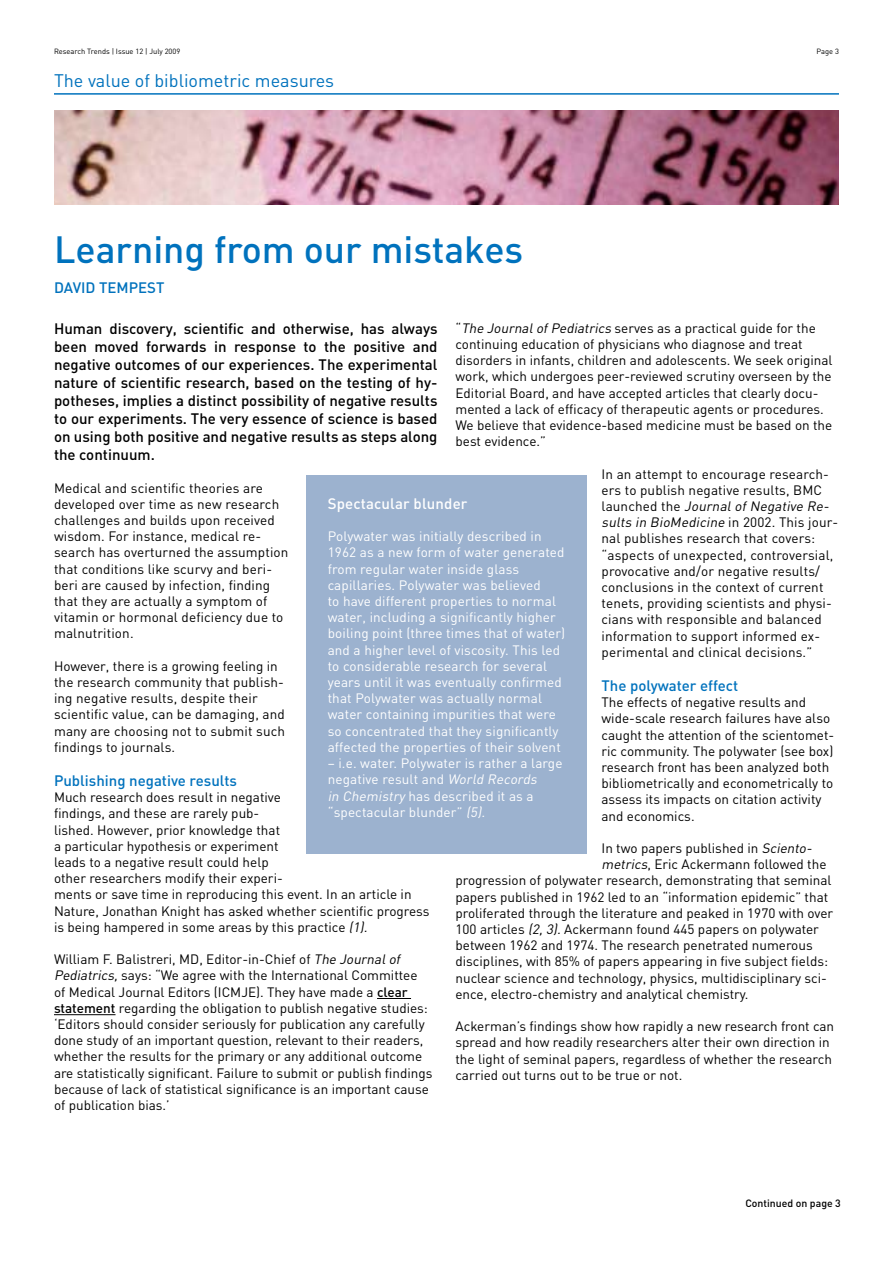
<style>
.page{position:relative;width:893px;height:1263px;background:#fff}
.page>*{position:absolute;margin:0;border:0;box-sizing:border-box;transform-origin:0 0}
.t1{font:500 37.5px "DIN";color:#0072bd}
.t2{font:18px "DIN";color:#0072bd}
.t3{font:500 15px/18px "DIN";color:#000;text-align:justify}
.t4{font:500 15px "DIN";color:#0072bd}
.t5{font:500 15px "DIN";letter-spacing:.01em;color:#fff}
.t6{font:13.5px/16.2px "DIN";color:#000}
.t7{font:13.5px/16.2px "DIN";letter-spacing:.01em;color:#fff}
.t8{font:500 10.5px "DIN";color:#000}
.t9{font:7.5px "DIN";color:#000}
.s1{font-style:italic}
.s2{font-weight:500}
</style>
<div class="page">
<hr style="left:54px;top:93px;width:785px;height:2px;background:#0072bd">
<img style="left:55px;top:110px;width:784px;height:95px">
<hr style="left:377px;top:998px;width:34px;height:1px;background:#000">
<hr style="left:54px;top:1014px;width:62px;height:1px;background:#000">
<div style="left:306px;top:475px;width:280px;height:379px;background:#9cb2cf"></div>
<p class="t9" style="left:54px;top:47px;width:128px">Research Trends | Issue 12 | July 2009</p>
<p class="t9" style="left:816px;top:47px;width:24px">Page 3</p>
<h2 class="t2" style="left:54px;top:69px;width:282px">The value of bibliometric measures</h2>
<h1 class="t1" style="left:54px;top:225px;width:471px">Learning from our mistakes</h1>
<p class="t4" style="left:54px;top:278px;width:112px">DAVID TEMPEST</p>
<p class="t3" style="left:54px;top:319px;width:385px">Human discovery, scientific and otherwise, has always been moved forwards in response to the positive and negative outcomes of our experiences. The experimental nature of scientific research, based on the testing of hy&shy;potheses, implies a distinct possibility of negative results to our experiments. The very essence of science is based on using both positive and negative results as steps along the continuum.</p>
<p class="t6" style="left:54px;top:479px;width:236px">Medical and scientific theories are developed over time as new research challenges and builds upon received wisdom. For instance, medical re&shy;search has overturned the assumption that conditions like scurvy and beri&shy;beri are caused by infection, finding that they are actually a symptom of vitamin or hormonal deficiency due to malnutrition.</p>
<p class="t6" style="left:54px;top:657px;width:233px">However, there is a growing feeling in the research community that publish&shy;ing negative results, despite their scientific value, can be damaging, and many are choosing not to submit such findings to journals.</p>
<p class="t4" style="left:54px;top:771px;width:185px">Publishing negative results</p>
<p class="t6" style="left:54px;top:789px;width:377px">Much research does result in negative<br>findings, and these are rarely pub-<br>lished. However, prior knowledge that<br>a particular hypothesis or experiment<br>leads to a negative result could help<br>other researchers modify their experi-<br>ments or save time in reproducing this event. In an article in Nature, Jonathan Knight has asked whether scientific progress is being hampered in some areas by this practice <span class="s1">(1).</span></p>
<p class="t6" style="left:54px;top:951px;width:380px">William F. Balistreri, MD, Editor-in-Chief of <span class="s1">The Journalof Pediatrics,</span>says: “We agree with the International Committee<br>of Medical Journal Editors (ICMJE). They have made a <span class="s2">clear statement</span> regarding the obligation to publish negative studies: ‘Editors should consider seriously for publication any carefully done study of an important question, relevant to their readers, whether the results for the primary or any additional outcome are statistically significant. Failure to submit or publish findings because of lack of statistical significance is an important cause of publication bias.’</p>
<p class="t6" style="left:455px;top:319px;width:379px">“<span class="s1">The JournalofPediatrics</span> serves as a practical guide for the continuing education of physicians who diagnose and treat disorders in infants, children and adolescents. We seek original work, which undergoes peer-reviewed scrutiny overseen by the Editorial Board, and have accepted articles that clearly docu&shy;mented a lack of efficacy of therapeutic agents or procedures.<br>We believe that evidence-based medicine must be based on the best evidence.”</p>
<p class="t6" style="left:601px;top:465px;width:238px">In an attempt to encourage research&shy;ers to publish negative results, BMC<br>la u n c h e d t h e <span class="s1">JournalofNegative Re&shy;sults in BioMedicine</span> i n 2 0 0 2 . T h i s j o u r&shy;nal publishes research that covers: “aspects of unexpected, controversial, provocative and/or negative results/ conclusions in the context of current tenets, providing scientists and physi&shy;cians with responsible and balanced information to support informed ex&shy;perimental and clinical decisions.”</p>
<p class="t4" style="left:601px;top:676px;width:138px">The polywater effect</p>
<p class="t6" style="left:601px;top:694px;width:234px">The effects of negative results and wide-scale research failures have also caught the attention of the scientomet&shy;ric community. The polywater (see box) research front has been analyzed both bibliometrically and econometrically to assess its impacts on citation activity and economics.</p>
<p class="t6" style="left:601px;top:840px;width:215px">In two papers published in <span class="s1">Sciento-</span></p>
<p class="t6" style="left:601px;top:856px;width:226px"><span class="s1">metrics</span>, Eric Ackermann followed the</p>
<p class="t6" style="left:455px;top:872px;width:378px">progression of polywater research, demonstrating that seminal</p>
<p class="t6" style="left:455px;top:888px;width:374px">papers published in 1962 led to an “information epidemic” that</p>
<p class="t6" style="left:455px;top:904px;width:379px">proliferated through the literature and peaked in 1970 with over</p>
<p class="t6" style="left:455px;top:921px;width:365px">100 articles <span class="s1">(2,3).</span>Ackermann found 445 papers on polywater</p>
<p class="t6" style="left:455px;top:937px;width:359px">between 1962 and 1974. The research penetrated numerous</p>
<p class="t6" style="left:455px;top:953px;width:374px">disciplines, with 85% of papers appearing in five subject fields:</p>
<p class="t6" style="left:455px;top:969px;width:373px">nuclear science and technology, physics, multidisciplinary sci-</p>
<p class="t6" style="left:455px;top:985px;width:295px">ence, electro-chemistry and analytical chemistry.</p>
<p class="t6" style="left:455px;top:1018px;width:380px">Ackerman’s findings show how rapidly a new research front can spread and how readily researchers alter their own direction in the light of seminal papers, regardless of whether the research carried out turns out to be true or not.</p>
<p class="t5" style="left:328px;top:494px;width:141px">Spectacular blunder</p>
<p class="t7" style="left:328px;top:528px;width:239px">Polywater was initially described in 1962 as a new form of water generated from regular water inside glass capillaries. Polywater was believed<br>to have different properties to normal water, including a significantly higher boiling point (three times that of water) and a higher level of viscosity. This led to considerable research for several years until it was eventually confirmed that Polywater was actually normal water containing impurities that were so concentrated that they significantly affected the properties of their solvent</p>
<p class="t7" style="left:328px;top:755px;width:236px">– i.e. water. Polywater is rather a large negative result and <span class="s1">World Records<br>in Chemistry</span> has described it as a “spectacular blunder” <span class="s1">(5).</span></p>
<p class="t8" style="left:745px;top:1196px;width:97px">Continued on page 3</p>
</div>
